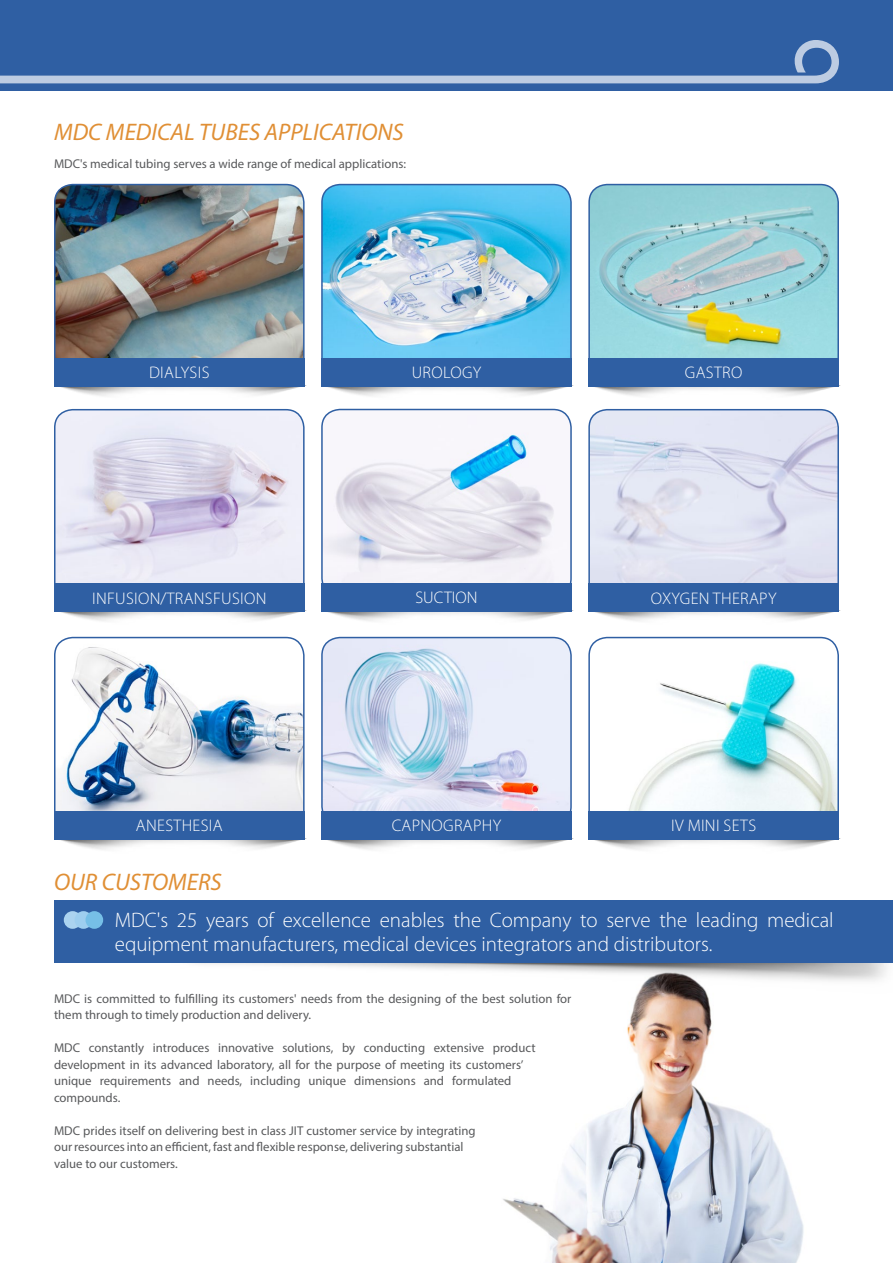
<style>
.page{position:relative;width:893px;height:1263px;background:#fff}
.page>*{position:absolute;margin:0;border:0;box-sizing:border-box;transform-origin:0 0}
.t1{font:italic 24px "Myriad Pro";color:#e08f35}
.t2{font:300 21px/24px "Myriad Pro";color:#fff}
.t3{font:300 16.8px "Myriad Pro";letter-spacing:.02em;color:#fff}
.t4{font:12.75px/16.5px "Myriad Pro";color:#58595b}
</style>
<div class="page">
<img style="left:503px;top:993px;width:301px;height:270px">
<img style="left:54px;top:385px;width:252px;height:11px">
<img style="left:61px;top:610px;width:245px;height:11px">
<img style="left:54px;top:839px;width:251px;height:11px">
<img style="left:321px;top:385px;width:252px;height:11px">
<img style="left:321px;top:610px;width:252px;height:11px">
<img style="left:321px;top:839px;width:251px;height:11px">
<img style="left:588px;top:385px;width:252px;height:11px">
<img style="left:595px;top:610px;width:245px;height:11px">
<img style="left:588px;top:839px;width:251px;height:11px">
<img style="left:55px;top:185px;width:247px;height:173px">
<div style="left:54px;top:184px;width:251px;height:202px;border:2px solid #2f5fa3;border-radius:18px"></div>
<div style="left:54px;top:358px;width:251px;height:28px;background:#2f5fa3"></div>
<img style="left:55px;top:637px;width:247px;height:174px">
<div style="left:54px;top:637px;width:251px;height:202px;border:2px solid #2f5fa3;border-radius:18px"></div>
<div style="left:54px;top:811px;width:251px;height:28px;background:#2f5fa3"></div>
<img style="left:589px;top:637px;width:249px;height:174px">
<div style="left:588px;top:637px;width:251px;height:202px;border:2px solid #2f5fa3;border-radius:18px"></div>
<div style="left:588px;top:811px;width:251px;height:28px;background:#2f5fa3"></div>
<img style="left:322px;top:185px;width:249px;height:173px">
<div style="left:321px;top:184px;width:251px;height:202px;border:2px solid #2f5fa3;border-radius:18px"></div>
<div style="left:321px;top:358px;width:251px;height:28px;background:#2f5fa3"></div>
<img style="left:589px;top:185px;width:249px;height:173px">
<div style="left:588px;top:184px;width:251px;height:202px;border:2px solid #2f5fa3;border-radius:18px"></div>
<div style="left:588px;top:358px;width:251px;height:28px;background:#2f5fa3"></div>
<img style="left:589px;top:410px;width:249px;height:173px">
<div style="left:588px;top:409px;width:251px;height:203px;border:2px solid #2f5fa3;border-radius:18px"></div>
<div style="left:588px;top:583px;width:251px;height:29px;background:#2f5fa3"></div>
<img style="left:55px;top:410px;width:247px;height:173px">
<div style="left:54px;top:409px;width:251px;height:203px;border:2px solid #2f5fa3;border-radius:18px"></div>
<div style="left:54px;top:583px;width:251px;height:29px;background:#2f5fa3"></div>
<img style="left:322px;top:409px;width:249px;height:174px">
<div style="left:321px;top:409px;width:251px;height:188px;border:2px solid #2f5fa3;border-radius:18px"></div>
<div style="left:321px;top:583px;width:251px;height:28px;background:#2f5fa3"></div>
<img style="left:322px;top:637px;width:249px;height:174px">
<div style="left:321px;top:637px;width:251px;height:188px;border:2px solid #2f5fa3;border-radius:18px"></div>
<div style="left:321px;top:811px;width:251px;height:28px;background:#2f5fa3"></div>
<div style="left:0;top:0;width:893px;height:90px;background:#2f5fa3"></div>
<svg style="left:0;top:40px;width:839px;height:43px"></svg>
<img style="left:195px;top:963px;width:693px;height:30px">
<div style="left:54px;top:900px;width:839px;height:63px;background:#2f5fa3"></div>
<div style="left:64px;top:911px;width:17px;height:18px;background:#abd3f0;border-radius:50%"></div>
<div style="left:75px;top:911px;width:17px;height:18px;background:#9eceef;border-radius:50%"></div>
<div style="left:86px;top:911px;width:17px;height:18px;background:#76bfe7;border-radius:50%"></div>
<h1 class="t1" style="left:54px;top:117px;width:351px">MDC MEDICAL TUBES APPLICATIONS</h1>
<p class="t4" style="left:54px;top:155px;width:354px">MDC's medical tubing serves a wide range of medical applications:</p>
<h3 class="t3" style="left:149px;top:363px;width:62px">Dialysis</h3>
<h3 class="t3" style="left:412px;top:363px;width:71px">Urology</h3>
<h3 class="t3" style="left:685px;top:363px;width:57px">Gastro</h3>
<h3 class="t3" style="left:92px;top:588px;width:176px">Infusion/Transfusion</h3>
<h3 class="t3" style="left:415px;top:588px;width:61px">SUCTION</h3>
<h3 class="t3" style="left:651px;top:588px;width:127px">Oxygen therapy</h3>
<h3 class="t3" style="left:136px;top:816px;width:88px">Anesthesia</h3>
<h3 class="t3" style="left:671px;top:816px;width:78px">IV MINI SETS</h3>
<h3 class="t3" style="left:392px;top:816px;width:111px">Capnography</h3>
<h1 class="t1" style="left:54px;top:867px;width:169px">OUR CUSTOMERS</h1>
<h2 class="t2" style="left:115px;top:908px;width:720px">MDC's 25 years of excellence enables the Company to serve the leading medical equipment manufacturers, medical devices integrators and distributors.</h2>
<p class="t4" style="left:54px;top:990px;width:519px">MDC is committed to fulfilling its customers' needs from the designing of the best solution for them through to timely production and delivery.</p>
<p class="t4" style="left:54px;top:1040px;width:483px">MDC constantly introduces innovative solutions, by conducting extensive product development in its advanced laboratory, all for the purpose of meeting its customers’ unique requirements and needs, including unique dimensions and formulated compounds.</p>
<p class="t4" style="left:54px;top:1122px;width:423px">MDC prides itself on delivering best in class JIT customer service by integrating our resources into an efficient, fast and flexible response, delivering substantial value to our customers.</p>
</div>
